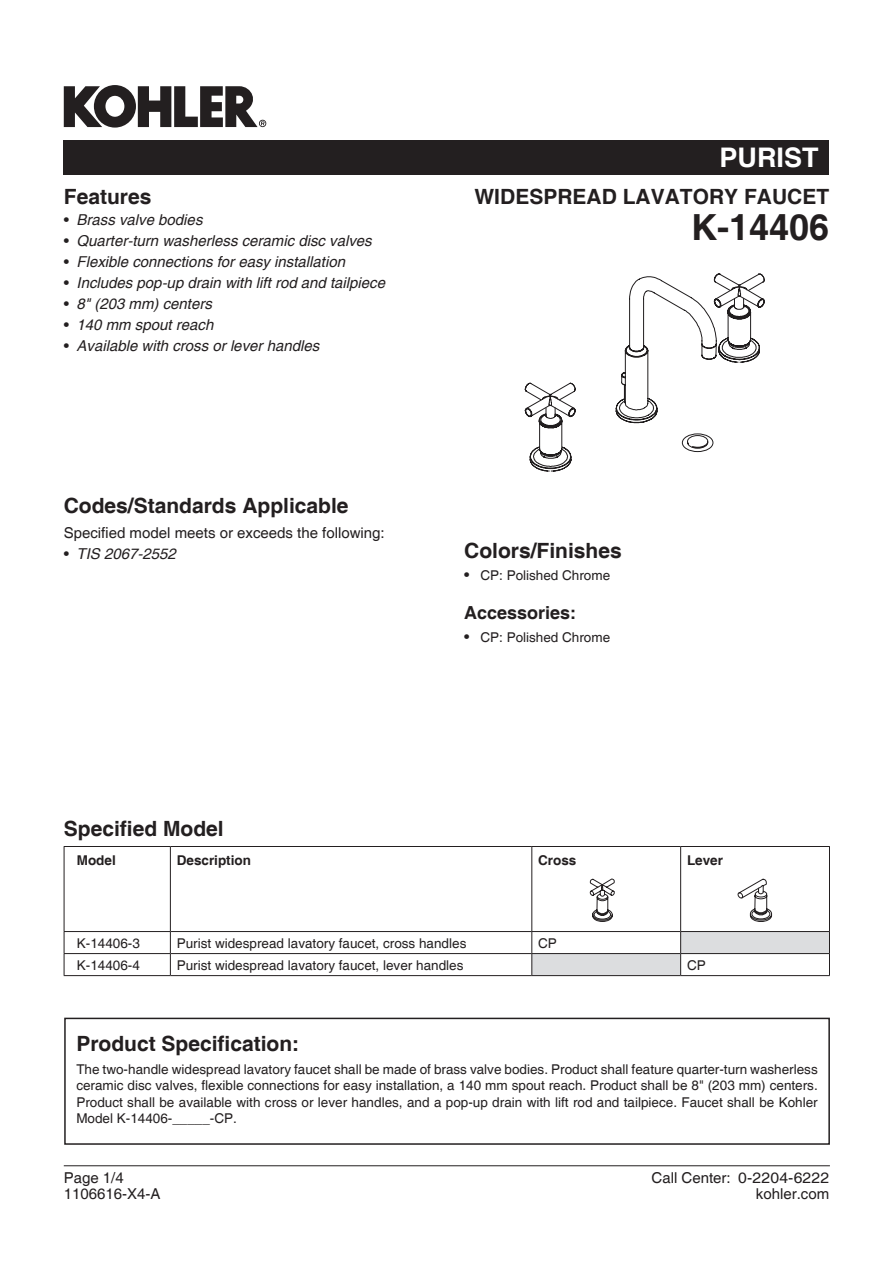
<style>
.page{position:relative;width:893px;height:1263px;background:#fff}
.page>*{position:absolute;margin:0;border:0;box-sizing:border-box;transform-origin:0 0}
.t1{font:700 36px "Helvetica";color:#231f20}
.t2{font:700 27px "Helvetica";color:#fff}
.t3{font:700 21px "Helvetica";color:#231f20}
.t4{font:700 18px "Helvetica";color:#231f20}
.t5{font:italic 15px "Helvetica";color:#231f20}
.t6{font:15px/16.5px "Helvetica";color:#231f20}
.t7{font:13.5px/16.5px "Helvetica";color:#231f20;text-align:justify}
.t8{font:700 13.5px "Helvetica";color:#231f20}
.s1{font-style:normal}
.s2{font-size:15px}
</style>
<div class="page">
<hr style="left:64px;top:1165px;width:766px;height:1px;background:#231f20">
<div style="left:64px;top:140px;width:765px;height:34px;background:#231f20"></div>
<svg style="left:64px;top:85px;width:202px;height:43px"></svg>
<div style="left:64px;top:1018px;width:766px;height:127px;border:2px solid #231f20"></div>
<hr style="left:64px;top:931px;width:106px;height:1px;background:#231f20">
<hr style="left:170px;top:931px;width:362px;height:1px;background:#231f20">
<svg style="left:64px;top:932px;width:1px;height:43px"></svg>
<svg style="left:170px;top:932px;width:1px;height:43px"></svg>
<svg style="left:531px;top:931px;width:299px;height:44px"></svg>
<hr style="left:64px;top:846px;width:106px;height:1px;background:#231f20">
<hr style="left:64px;top:847px;width:1px;height:84px;background:#231f20">
<hr style="left:170px;top:846px;width:362px;height:1px;background:#231f20">
<hr style="left:170px;top:847px;width:1px;height:84px;background:#231f20">
<hr style="left:532px;top:846px;width:149px;height:1px;background:#231f20">
<hr style="left:531px;top:847px;width:1px;height:84px;background:#231f20">
<hr style="left:681px;top:846px;width:149px;height:1px;background:#231f20">
<hr style="left:680px;top:847px;width:1px;height:84px;background:#231f20">
<hr style="left:829px;top:847px;width:1px;height:84px;background:#231f20">
<hr style="left:532px;top:931px;width:149px;height:1px;background:#231f20">
<hr style="left:681px;top:931px;width:149px;height:1px;background:#231f20">
<hr style="left:64px;top:953px;width:106px;height:1px;background:#231f20">
<hr style="left:64px;top:975px;width:106px;height:1px;background:#231f20">
<hr style="left:170px;top:953px;width:362px;height:1px;background:#231f20">
<hr style="left:170px;top:975px;width:362px;height:1px;background:#231f20">
<hr style="left:532px;top:953px;width:149px;height:1px;background:#231f20">
<hr style="left:681px;top:953px;width:149px;height:1px;background:#231f20">
<hr style="left:532px;top:975px;width:149px;height:1px;background:#231f20">
<hr style="left:681px;top:975px;width:149px;height:1px;background:#231f20">
<svg style="left:524px;top:274px;width:241px;height:197px"></svg>
<svg style="left:590px;top:879px;width:25px;height:43px"></svg>
<svg style="left:738px;top:879px;width:34px;height:43px"></svg>
<h3 class="t3" style="left:64px;top:184px;width:89px">Features</h3>
<p class="t5" style="left:64px;top:211px;width:140px"><span class="s1">•</span> Brass valve bodies</p>
<p class="t5" style="left:64px;top:232px;width:309px"><span class="s1">•</span> Quarter-turn washerless ceramic disc valves</p>
<p class="t5" style="left:64px;top:253px;width:283px"><span class="s1">•</span> Flexible connections for easy installation</p>
<p class="t5" style="left:64px;top:274px;width:323px"><span class="s1">•</span> Includes pop-up drain with lift rod and tailpiece</p>
<p class="t5" style="left:64px;top:295px;width:150px"><span class="s1">•</span> 8" (203 mm) centers</p>
<p class="t5" style="left:64px;top:316px;width:151px"><span class="s1">•</span> 140 mm spout reach</p>
<p class="t5" style="left:64px;top:337px;width:257px"><span class="s1">•</span> Available with cross or lever handles</p>
<h2 class="t2" style="left:719px;top:141px;width:101px">PURIST</h2>
<h3 class="t3" style="left:474px;top:184px;width:356px">WIDESPREAD LAVATORY FAUCET</h3>
<h1 class="t1" style="left:691px;top:206px;width:140px">K-14406</h1>
<h3 class="t3" style="left:64px;top:493px;width:286px">Codes/Standards Applicable</h3>
<p class="t6" style="left:64px;top:525px;width:322px">Specified model meets or exceeds the following:</p>
<p class="t5" style="left:64px;top:545px;width:113px"><span class="s1">•</span> TIS 2067-2552</p>
<h3 class="t3" style="left:464px;top:538px;width:159px">Colors/Finishes</h3>
<p class="t7" style="left:464px;top:568px;width:147px"><span class="s2">•</span> CP: Polished Chrome</p>
<h3 class="t4" style="left:464px;top:602px;width:114px">Accessories:</h3>
<p class="t7" style="left:464px;top:629px;width:147px"><span class="s2">•</span> CP: Polished Chrome</p>
<h3 class="t3" style="left:64px;top:816px;width:161px">Specified Model</h3>
<p class="t8" style="left:77px;top:852px;width:41px">Model</p>
<p class="t8" style="left:177px;top:852px;width:76px">Description</p>
<p class="t8" style="left:538px;top:852px;width:40px">Cross</p>
<p class="t8" style="left:687px;top:852px;width:38px">Lever</p>
<p class="t7" style="left:77px;top:935px;width:65px">K-14406-3</p>
<p class="t7" style="left:177px;top:935px;width:291px">Purist widespread lavatory faucet, cross handles</p>
<p class="t7" style="left:538px;top:935px;width:20px">CP</p>
<p class="t7" style="left:77px;top:957px;width:65px">K-14406-4</p>
<p class="t7" style="left:177px;top:957px;width:288px">Purist widespread lavatory faucet, lever handles</p>
<p class="t7" style="left:687px;top:957px;width:20px">CP</p>
<h3 class="t3" style="left:76px;top:1031px;width:224px">Product Specification:</h3>
<p class="t7" style="left:76px;top:1061px;width:743px">The two-handle widespread lavatory faucet shall be made of brass valve bodies. Product shall feature quarter-turn washerless ceramic disc valves, flexible connections for easy installation, a 140 mm spout reach. Product shall be 8" (203 mm) centers.<br>Product shall be available with cross or lever handles, and a pop-up drain with lift rod and tailpiece. Faucet shall be Kohler Model K-14406-_____-CP.</p>
<p class="t6" style="left:64px;top:1170px;width:98px">Page 1/4<br>1106616-X4-A</p>
<p class="t6" style="left:652px;top:1170px;width:179px;text-align:right">Call Center: 0-2204-6222 kohler.com</p>
</div>
